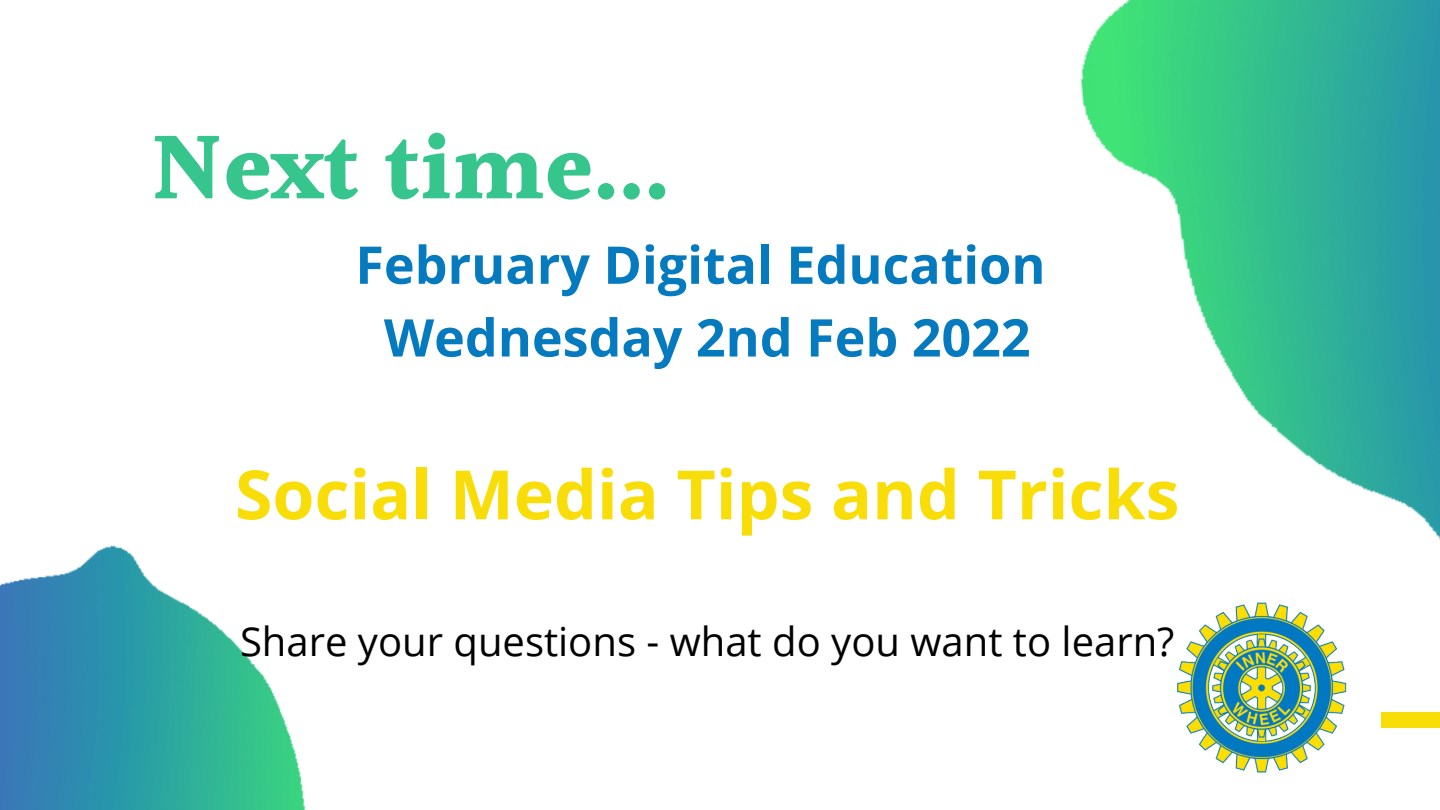
<style>
.page{position:relative;width:1440px;height:810px;background:#fff}
.page>*{position:absolute;margin:0;border:0;box-sizing:border-box;transform-origin:0 0}
.t1{font:700 96px "Halant";color:#36c58d}
.t2{font:700 68px "Open Sans";color:#f9dd08}
.t3{font:700 52px "Open Sans";color:#057abf}
.t4{font:40px "Open Sans";color:#000}
</style>
<div class="page">
<img style="left:0;top:545px;width:306px;height:265px">
<img style="left:1080px;top:0;width:360px;height:540px">
<div style="left:1381px;top:712px;width:59px;height:16px;background:#f9dd08"></div>
<img style="left:1177px;top:602px;width:170px;height:170px">
<p class="t1" style="left:150px;top:98px;width:521px">Next time...</p>
<p class="t3" style="left:355px;top:228px;width:692px">February Digital Education</p>
<p class="t3" style="left:384px;top:301px;width:648px">Wednesday 2nd Feb 2022</p>
<p class="t2" style="left:235px;top:447px;width:946px">Social Media Tips and Tricks</p>
<p class="t4" style="left:240px;top:613px;width:936px">Share your questions - what do you want to learn?</p>
</div>
